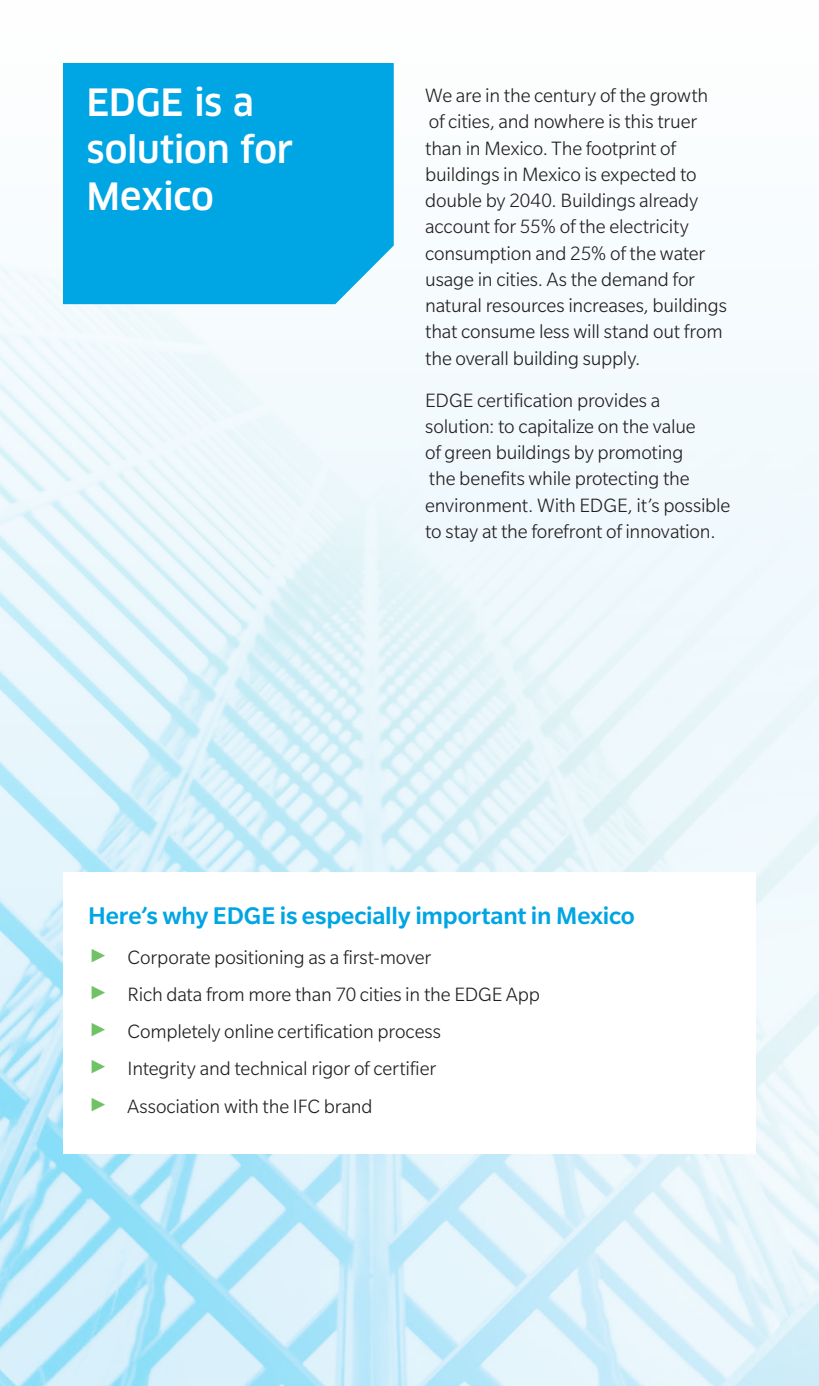
<style>
.page{position:relative;width:819px;height:1386px;background:#fff}
.page>*{position:absolute;margin:0;border:0;box-sizing:border-box;transform-origin:0 0}
.t1{font:500 36.75px/47.2px "Clan Pro";letter-spacing:-.015em;color:#fff}
.Subheader{font:500 26.25px "Slate Pro";letter-spacing:-.005em;color:#00a5e3}
.Body_Text{font:300 21px/26.2px "Slate Pro";letter-spacing:-.01em;color:#231f20}
.s1{font-family:"Montserrat";font-weight:700;font-size:31.5px;color:#71c167}
</style>
<div class="page">
<img style="left:0;top:264px;width:819px;height:1122px">
<div style="left:63px;top:63px;width:331px;height:241px;background:#00a5e3"></div>
<div style="left:63px;top:872px;width:693px;height:282px;background:#fff"></div>
<p class="t1" style="left:87px;top:79px;width:208px">EDGE is a solution for<br>Mexico</p>
<p class="Body_Text" style="left:425px;top:82px;width:303px">We are in the century of the growth of cities, and nowhere is this truer than in Mexico. The footprint of buildings in Mexico is expected to double by 2040. Buildings already account for 55% of the electricity consumption and 25% of the water usage in cities. As the demand for natural resources increases, buildings that consume less will stand out from the overall building supply.</p>
<p class="Body_Text" style="left:425px;top:387px;width:307px">EDGE certification provides a solution: to capitalize on the value<br>of green buildings by promoting<br>the benefits while protecting the environment. With EDGE, it’s possible to stay at the forefront of innovation.</p>
<p class="Subheader" style="left:88px;top:901px;width:548px">Here’s why EDGE is especially important in Mexico</p>
<p class="Body_Text" style="left:88px;top:944px;width:345px"><span class="s1">▶</span> Corporate positioning as a first-mover</p>
<p class="Body_Text" style="left:88px;top:981px;width:453px"><span class="s1">▶</span> Rich data from more than 70 cities in the EDGE App</p>
<p class="Body_Text" style="left:88px;top:1018px;width:354px"><span class="s1">▶</span> Completely online certification process</p>
<p class="Body_Text" style="left:88px;top:1056px;width:350px"><span class="s1">▶</span> Integrity and technical rigor of certifier</p>
<p class="Body_Text" style="left:88px;top:1093px;width:286px"><span class="s1">▶</span> Association with the IFC brand</p>
</div>
